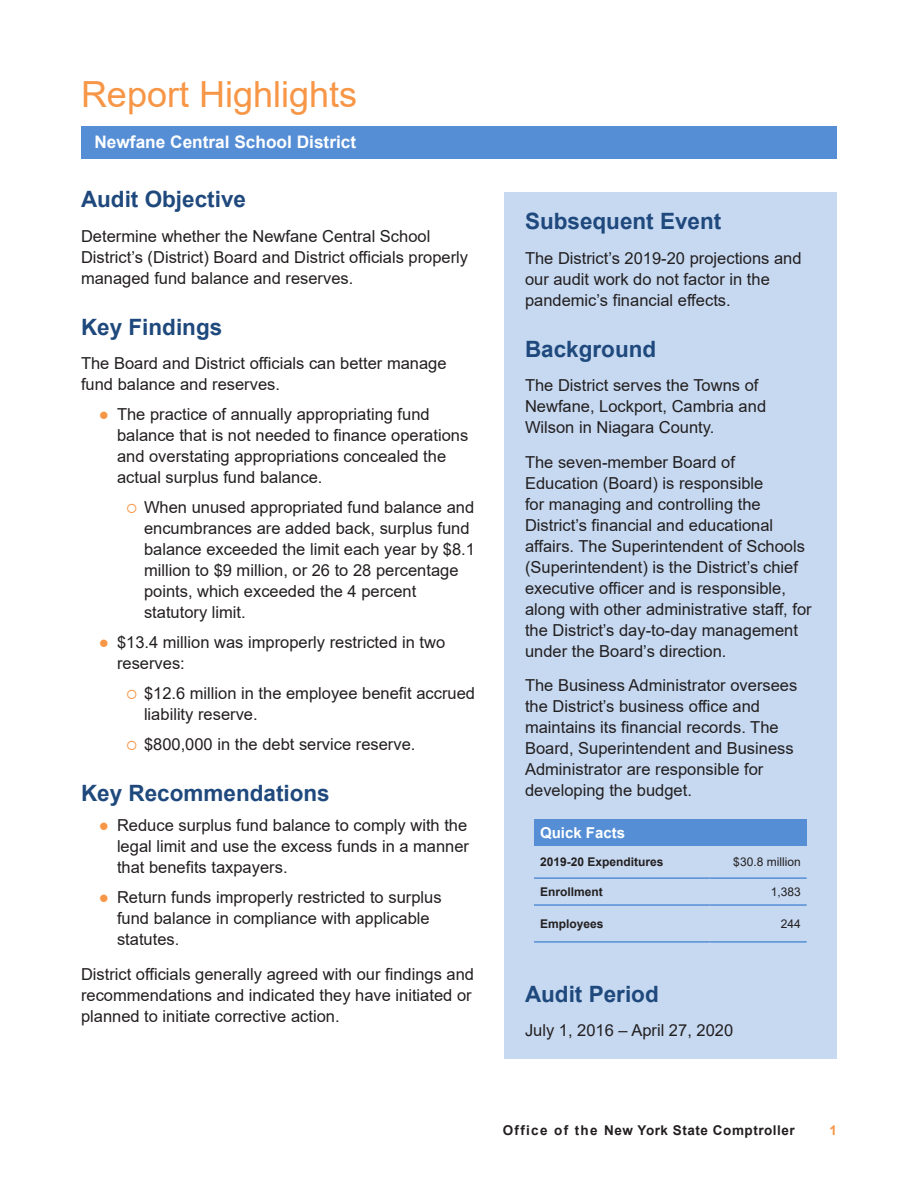
<style>
.page{position:relative;width:918px;height:1188px;background:#fff}
.page>*{position:absolute;margin:0;border:0;box-sizing:border-box;transform-origin:0 0}
.Section_Heads{font:36px "Arial";color:#f79646}
._2_Subheads{font:700 22.5px "Arial";color:#1f497d}
.t1{font:700 17.25px "Arial";color:#fff}
.Body_Text{font:16.5px/21px "Arial";color:#231f20}
.Footnotes{font:700 15px "Arial";color:#fff}
.t2{font:700 13.5px "Arial";letter-spacing:.04em;color:#231f20}
.t3{font:700 13.5px "Arial";color:#f79646}
.Footnotes-2{font:700 12px "Arial";color:#231f20}
.Footnotes-3{font:12px "Arial";color:#231f20}
.s1{color:#f79646}
</style>
<div class="page">
<hr style="left:81px;top:126px;width:756px;height:3px;background:#558ed5">
<div style="left:504px;top:192px;width:333px;height:866px;background:#c6d9f1"></div>
<div style="left:81px;top:128px;width:756px;height:31px;background:#558ed5"></div>
<div style="left:534px;top:819px;width:273px;height:27px;background:#558ed5"></div>
<hr style="left:534px;top:877px;width:176px;height:2px;background:#558ed5">
<hr style="left:710px;top:877px;width:97px;height:2px;background:#558ed5">
<hr style="left:534px;top:904px;width:176px;height:2px;background:#558ed5">
<hr style="left:710px;top:904px;width:97px;height:2px;background:#558ed5">
<hr style="left:534px;top:941px;width:176px;height:2px;background:#558ed5">
<hr style="left:710px;top:941px;width:97px;height:2px;background:#558ed5">
<p class="Section_Heads" style="left:81px;top:70px;width:278px">Report Highlights</p>
<p class="t1" style="left:94px;top:129px;width:263px">Newfane Central School District</p>
<p class="_2_Subheads" style="left:81px;top:184px;width:167px">Audit Objective</p>
<p class="Body_Text" style="left:81px;top:226px;width:389px">Determine whether the Newfane Central School<br>District’s (District) Board and District officials properly managed fund balance and reserves.</p>
<p class="_2_Subheads" style="left:81px;top:311px;width:143px">Key Findings</p>
<p class="Body_Text" style="left:81px;top:353px;width:367px">The Board and District officials can better manage fund balance and reserves.</p>
<p class="Body_Text" style="left:117px;top:404px;width:353px;text-indent:-18px"><span class="s1">●</span> The practice of annually appropriating fund balance that is not needed to finance operations and overstating appropriations concealed the actual surplus fund balance.</p>
<p class="Body_Text" style="left:144px;top:497px;width:333px;text-indent:-18px"><span class="s1">○</span> When unused appropriated fund balance and encumbrances are added back, surplus fund balance exceeded the limit each year by $8.1 million to $9 million, or 26 to 28 percentage points, which exceeded the 4 percent statutory limit.</p>
<p class="Body_Text" style="left:117px;top:632px;width:330px;text-indent:-18px"><span class="s1">●</span> $13.4 million was improperly restricted in two reserves:</p>
<p class="Body_Text" style="left:144px;top:683px;width:333px;text-indent:-18px"><span class="s1">○</span> $12.6 million in the employee benefit accrued liability reserve.</p>
<p class="Body_Text" style="left:126px;top:734px;width:291px"><span class="s1">○</span> $800,000 in the debt service reserve.</p>
<p class="_2_Subheads" style="left:81px;top:778px;width:250px">Key Recommendations</p>
<p class="Body_Text" style="left:117px;top:815px;width:354px;text-align:justify;text-indent:-18px"><span class="s1">●</span> Reduce surplus fund balance to comply with the legal limit and use the excess funds in a manner that benefits taxpayers.</p>
<p class="Body_Text" style="left:117px;top:887px;width:326px;text-indent:-18px"><span class="s1">●</span> Return funds improperly restricted to surplus fund balance in compliance with applicable statutes.</p>
<p class="Body_Text" style="left:81px;top:964px;width:395px">District officials generally agreed with our findings and recommendations and indicated they have initiated or planned to initiate corrective action.</p>
<p class="_2_Subheads" style="left:525px;top:206px;width:198px">Subsequent Event</p>
<p class="Body_Text" style="left:525px;top:247px;width:278px">The District’s 2019-20 projections and our audit work do not factor in the pandemic’s financial effects.</p>
<p class="_2_Subheads" style="left:525px;top:333px;width:133px">Background</p>
<p class="Body_Text" style="left:525px;top:375px;width:243px">The District serves the Towns of<br>Newfane, Lockport, Cambria and<br>Wilson in Niagara County.</p>
<p class="Body_Text" style="left:525px;top:451px;width:288px">The seven-member Board of Education (Board) is responsible<br>for managing and controlling the District’s financial and educational affairs. The Superintendent of Schools (Superintendent) is the District’s chief executive officer and is responsible, along with other administrative staff, for the District’s day-to-day management under the Board’s direction.</p>
<p class="Body_Text" style="left:525px;top:675px;width:274px">The Business Administrator oversees the District’s business office and maintains its financial records. The Board, Superintendent and Business Administrator are responsible for developing the budget.</p>
<p class="Footnotes" style="left:540px;top:822px;width:87px">Quick Facts</p>
<p class="Footnotes-2" style="left:540px;top:854px;width:125px">2019-20 Expenditures</p>
<p class="Footnotes-3" style="left:733px;top:854px;width:69px">$30.8 million</p>
<p class="Footnotes-2" style="left:540px;top:883px;width:64px">Enrollment</p>
<p class="Footnotes-3" style="left:771px;top:883px;width:32px">1,383</p>
<p class="Footnotes-2" style="left:540px;top:915px;width:65px">Employees</p>
<p class="Footnotes-3" style="left:781px;top:915px;width:22px">244</p>
<p class="_2_Subheads" style="left:525px;top:978px;width:135px">Audit Period</p>
<p class="Body_Text" style="left:525px;top:1020px;width:210px">July 1, 2016 – April 27, 2020</p>
<p class="t2" style="left:503px;top:1121px;width:294px">Office of the New York State Comptroller</p>
<p class="t3" style="left:829px;top:1121px;width:9px">1</p>
</div>
